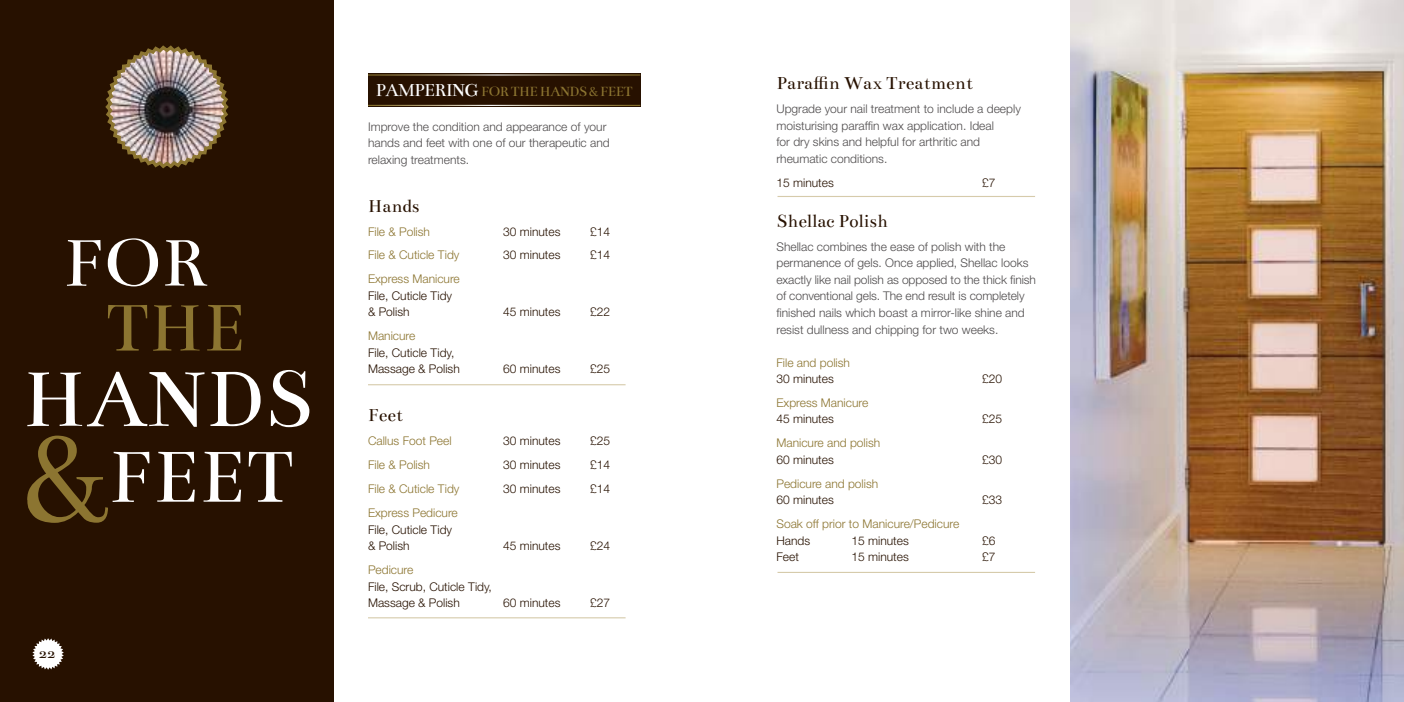
<style>
.page{position:relative;width:1404px;height:702px;background:#fff}
.page>*{position:absolute;margin:0;border:0;box-sizing:border-box;transform-origin:0 0}
.t1{font:87.6px "Bentham";color:#fff}
.t2{font:81.15px "Bentham";color:#fff}
.t3{font:74.1px "Bentham";color:#fff}
.t4{font:74.1px "Bentham";color:#8c7531}
.t5{font:19.5px "Bentham";color:#271100}
.t6{font:16.5px "Bentham";color:#271100}
.t7{font:15px "Bentham";letter-spacing:-.04em;color:#8c7531}
.t8{font:300 12px/16.5px "Helvetica Neue";color:#4e4b4c}
.t9{font:300 12px/16.5px "Helvetica Neue";color:#271100}
.t10{font:300 12px "Helvetica Neue";color:#8c7531}
.s1{font-size:140.4px;color:#8c7531}
.s2{font-size:19.5px;color:#fff}
</style>
<div class="page">
<img style="left:1070px;top:0;width:333px;height:702px">
<div style="left:0;top:0;width:334px;height:702px;background:#271100"></div>
<img style="left:105px;top:45px;width:124px;height:124px">
<svg style="left:32px;top:638px;width:32px;height:31px"></svg>
<hr style="left:368px;top:384px;width:257px;height:1px;background:#d6cbab">
<hr style="left:368px;top:617px;width:257px;height:1px;background:#d6cbab">
<hr style="left:777px;top:572px;width:257px;height:1px;background:#d6cbab">
<div style="left:368px;top:73px;width:272px;height:34px;background:#271100"></div>
<hr style="left:368px;top:105px;width:272px;height:1px;background:#fff">
<hr style="left:368px;top:74px;width:272px;height:2px;background:#fff">
<hr style="left:777px;top:196px;width:257px;height:1px;background:#d6cbab">
<h3 class="t3" style="left:63px;top:222px;width:146px">FOR</h3>
<h3 class="t4" style="left:105px;top:287px;width:142px">THE</h3>
<h1 class="t1" style="left:22px;top:350px;width:293px">HANDS</h1>
<h2 class="t2" style="left:24px;top:432px;width:271px"><span class="s1">&amp;</span>FEET</h2>
<h3 class="t6" style="left:39px;top:644px;width:18px">22</h3>
<p class="t7" style="left:375px;top:83px;width:258px"><span class="s2">PAMPERING</span> FOR THE HANDS &amp; FEET</p>
<p class="t8" style="left:368px;top:118px;width:243px">Improve the condition and appearance of your hands and feet with one of our therapeutic and relaxing treatments.</p>
<h3 class="t5" style="left:368px;top:195px;width:53px">Hands</h3>
<p class="t10" style="left:368px;top:224px;width:64px">File &amp; Polish</p>
<p class="t9" style="left:503px;top:223px;width:59px">30 minutes</p>
<p class="t9" style="left:590px;top:223px;width:22px">£14</p>
<p class="t10" style="left:368px;top:248px;width:93px">File &amp; Cuticle Tidy</p>
<p class="t9" style="left:503px;top:247px;width:59px">30 minutes</p>
<p class="t9" style="left:590px;top:247px;width:22px">£14</p>
<p class="t10" style="left:368px;top:272px;width:93px">Express Manicure</p>
<p class="t9" style="left:368px;top:287px;width:86px">File, Cuticle Tidy &amp; Polish</p>
<p class="t9" style="left:503px;top:303px;width:59px">45 minutes</p>
<p class="t9" style="left:590px;top:303px;width:22px">£22</p>
<p class="t10" style="left:368px;top:329px;width:49px">Manicure</p>
<p class="t9" style="left:368px;top:344px;width:93px">File, Cuticle Tidy,<br>Massage &amp; Polish</p>
<p class="t9" style="left:503px;top:360px;width:59px">60 minutes</p>
<p class="t9" style="left:590px;top:360px;width:22px">£25</p>
<h3 class="t5" style="left:368px;top:404px;width:37px">Feet</h3>
<p class="t10" style="left:368px;top:433px;width:85px">Callus Foot Peel</p>
<p class="t9" style="left:503px;top:432px;width:59px">30 minutes</p>
<p class="t9" style="left:590px;top:432px;width:22px">£25</p>
<p class="t10" style="left:368px;top:457px;width:64px">File &amp; Polish</p>
<p class="t9" style="left:503px;top:456px;width:59px">30 minutes</p>
<p class="t9" style="left:590px;top:456px;width:22px">£14</p>
<p class="t10" style="left:368px;top:481px;width:93px">File &amp; Cuticle Tidy</p>
<p class="t9" style="left:503px;top:480px;width:59px">30 minutes</p>
<p class="t9" style="left:590px;top:480px;width:22px">£14</p>
<p class="t10" style="left:368px;top:505px;width:91px">Express Pedicure</p>
<p class="t9" style="left:368px;top:521px;width:86px">File, Cuticle Tidy &amp; Polish</p>
<p class="t9" style="left:503px;top:537px;width:59px">45 minutes</p>
<p class="t9" style="left:590px;top:537px;width:22px">£24</p>
<p class="t10" style="left:368px;top:562px;width:47px">Pedicure</p>
<p class="t9" style="left:368px;top:577px;width:125px">File, Scrub, Cuticle Tidy,<br>Massage &amp; Polish</p>
<p class="t9" style="left:503px;top:594px;width:59px">60 minutes</p>
<p class="t9" style="left:590px;top:594px;width:22px">£27</p>
<h3 class="t5" style="left:776px;top:72px;width:198px">Paraffin Wax Treatment</h3>
<p class="t8" style="left:776px;top:100px;width:246px">Upgrade your nail treatment to include a deeply moisturising paraffin wax application. Ideal<br>for dry skins and helpful for arthritic and rheumatic conditions.</p>
<p class="t9" style="left:776px;top:174px;width:59px">15 minutes</p>
<p class="t9" style="left:981px;top:174px;width:15px">£7</p>
<h3 class="t5" style="left:776px;top:210px;width:113px">Shellac Polish</h3>
<p class="t8" style="left:776px;top:238px;width:261px">Shellac combines the ease of polish with the permanence of gels. Once applied, Shellac looks exactly like nail polish as opposed to the thick finish of conventional gels. The end result is completely finished nails which boast a mirror-like shine and resist dullness and chipping for two weeks.</p>
<p class="t10" style="left:776px;top:355px;width:75px">File and polish</p>
<p class="t9" style="left:776px;top:370px;width:59px">30 minutes</p>
<p class="t9" style="left:981px;top:370px;width:22px">£20</p>
<p class="t10" style="left:776px;top:395px;width:93px">Express Manicure</p>
<p class="t9" style="left:776px;top:410px;width:59px">45 minutes</p>
<p class="t9" style="left:981px;top:410px;width:22px">£25</p>
<p class="t10" style="left:776px;top:436px;width:105px">Manicure and polish</p>
<p class="t9" style="left:776px;top:451px;width:59px">60 minutes</p>
<p class="t9" style="left:981px;top:451px;width:22px">£30</p>
<p class="t10" style="left:776px;top:476px;width:103px">Pedicure and polish</p>
<p class="t9" style="left:776px;top:491px;width:59px">60 minutes</p>
<p class="t9" style="left:981px;top:491px;width:22px">£33</p>
<p class="t10" style="left:776px;top:516px;width:184px">Soak off prior to Manicure/Pedicure</p>
<p class="t9" style="left:776px;top:532px;width:35px">Hands</p>
<p class="t9" style="left:851px;top:532px;width:59px">15 minutes</p>
<p class="t9" style="left:981px;top:532px;width:15px">£6</p>
<p class="t9" style="left:776px;top:548px;width:24px">Feet</p>
<p class="t9" style="left:851px;top:548px;width:59px">15 minutes</p>
<p class="t9" style="left:981px;top:548px;width:15px">£7</p>
</div>
